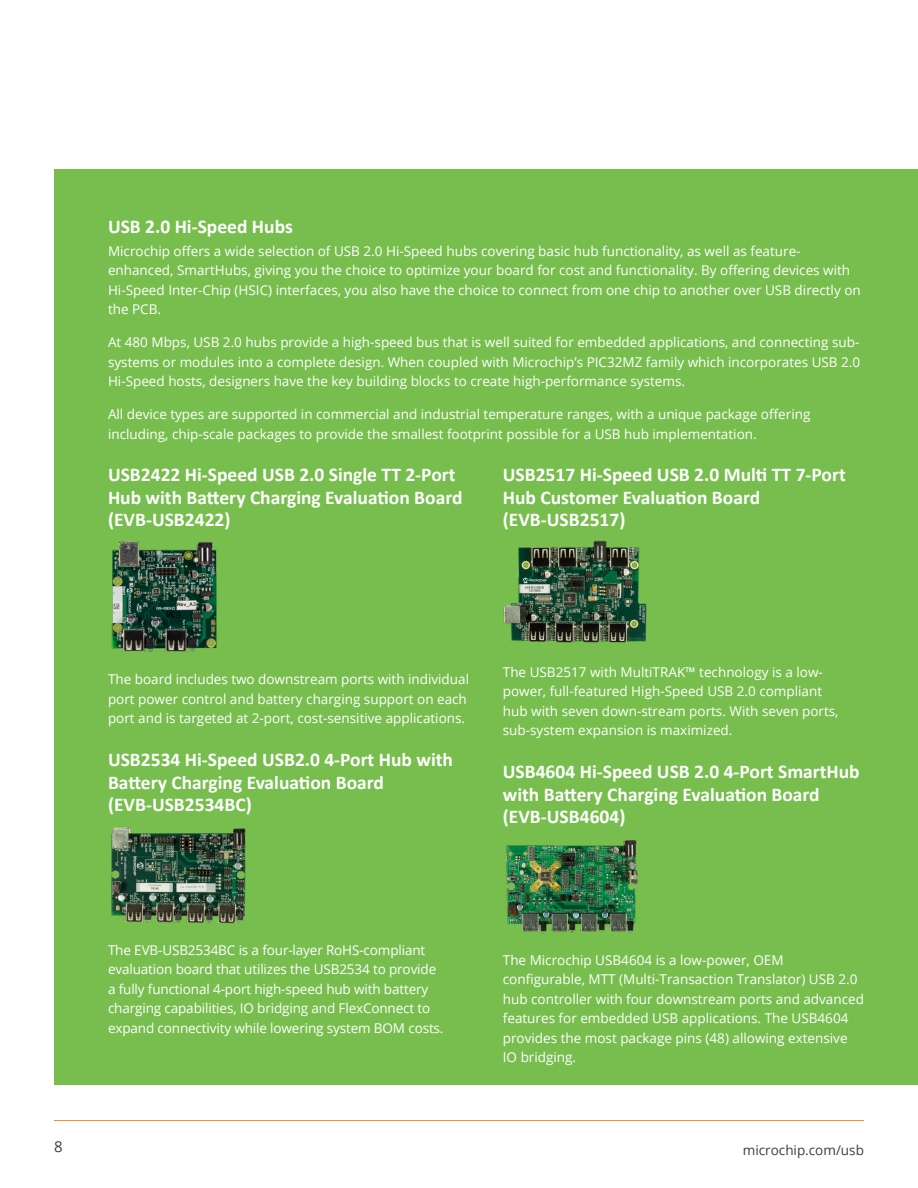
<style>
.page{position:relative;width:918px;height:1188px;background:#fff}
.page>*{position:absolute;margin:0;border:0;box-sizing:border-box;transform-origin:0 0}
.t1{font:700 19.5px/22.5px "Calibri";color:#fff}
.t2{font:15px "Open Sans";color:#3e3e3f}
.t3{font:13.5px/19.5px "Open Sans";color:#fff}
.t4{font:13.5px "Open Sans";color:#3e3e3f}
</style>
<div class="page">
<div style="left:55px;top:169px;width:863px;height:915px;background:#77be4e"></div>
<hr style="left:54px;top:1120px;width:810px;height:1px;background:#ff8c2b">
<img style="left:111px;top:541px;width:106px;height:111px">
<img style="left:111px;top:827px;width:135px;height:97px">
<img style="left:503px;top:540px;width:144px;height:103px">
<img style="left:506px;top:840px;width:132px;height:94px">
<h1 class="t1" style="left:108px;top:214px;width:186px">USB 2.0 Hi-Speed Hubs</h1>
<p class="t3" style="left:108px;top:241px;width:754px">Microchip offers a wide selection of USB 2.0 Hi-Speed hubs covering basic hub functionality, as well as feature&shy;enhanced, SmartHubs, giving you the choice to optimize your board for cost and functionality. By offering devices with Hi-Speed Inter-Chip (HSIC) interfaces, you also have the choice to connect from one chip to another over USB directly on the PCB.</p>
<p class="t3" style="left:108px;top:332px;width:754px;text-align:justify">At 480 Mbps, USB 2.0 hubs provide a high-speed bus that is well suited for embedded applications, and connecting sub&shy;systems or modules into a complete design. When coupled with Microchip’s PIC32MZ family which incorporates USB 2.0<br>Hi-Speed hosts, designers have the key building blocks to create high-performance systems.</p>
<p class="t3" style="left:108px;top:404px;width:704px">All device types are supported in commercial and industrial temperature ranges, with a unique package offering including, chip-scale packages to provide the smallest footprint possible for a USB hub implementation.</p>
<h1 class="t1" style="left:108px;top:463px;width:356px">USB2422 Hi-Speed USB 2.0 Single TT 2-Port<br>Hub with Battery Charging Evaluation Board (EVB-USB2422)</h1>
<h1 class="t1" style="left:503px;top:463px;width:344px">USB2517 Hi-Speed USB 2.0 Multi TT 7-Port<br>Hub Customer Evaluation Board (EVB-USB2517)</h1>
<p class="t3" style="left:108px;top:669px;width:363px">The board includes two downstream ports with individual port power control and battery charging support on each port and is targeted at 2-port, cost-sensitive applications.</p>
<h1 class="t1" style="left:108px;top:748px;width:347px">USB2534 Hi-Speed USB2.0 4-Port Hub with<br>Battery Charging Evaluation Board (EVB-USB2534BC)</h1>
<p class="t3" style="left:503px;top:662px;width:337px">The USB2517 with MultiTRAK™ technology is a low&shy;power, full-featured High-Speed USB 2.0 compliant hub with seven down-stream ports. With seven ports, sub-system expansion is maximized.</p>
<h1 class="t1" style="left:503px;top:760px;width:358px">USB4604 Hi-Speed USB 2.0 4-Port SmartHub with Battery Charging Evaluation Board (EVB-USB4604)</h1>
<p class="t3" style="left:108px;top:940px;width:337px">The EVB-USB2534BC is a four-layer RoHS-compliant evaluation board that utilizes the USB2534 to provide a fully functional 4-port high-speed hub with battery charging capabilities, IO bridging and FlexConnect to expand connectivity while lowering system BOM costs.</p>
<p class="t3" style="left:503px;top:950px;width:363px">The Microchip USB4604 is a low-power, OEM configurable, MTT (Multi-Transaction Translator) USB 2.0 hub controller with four downstream ports and advanced features for embedded USB applications. The USB4604 provides the most package pins (48) allowing extensive IO bridging.</p>
<p class="t2" style="left:54px;top:1136px;width:10px">8</p>
<p class="t4" style="left:743px;top:1141px;width:123px">microchip.com/usb</p>
</div>
